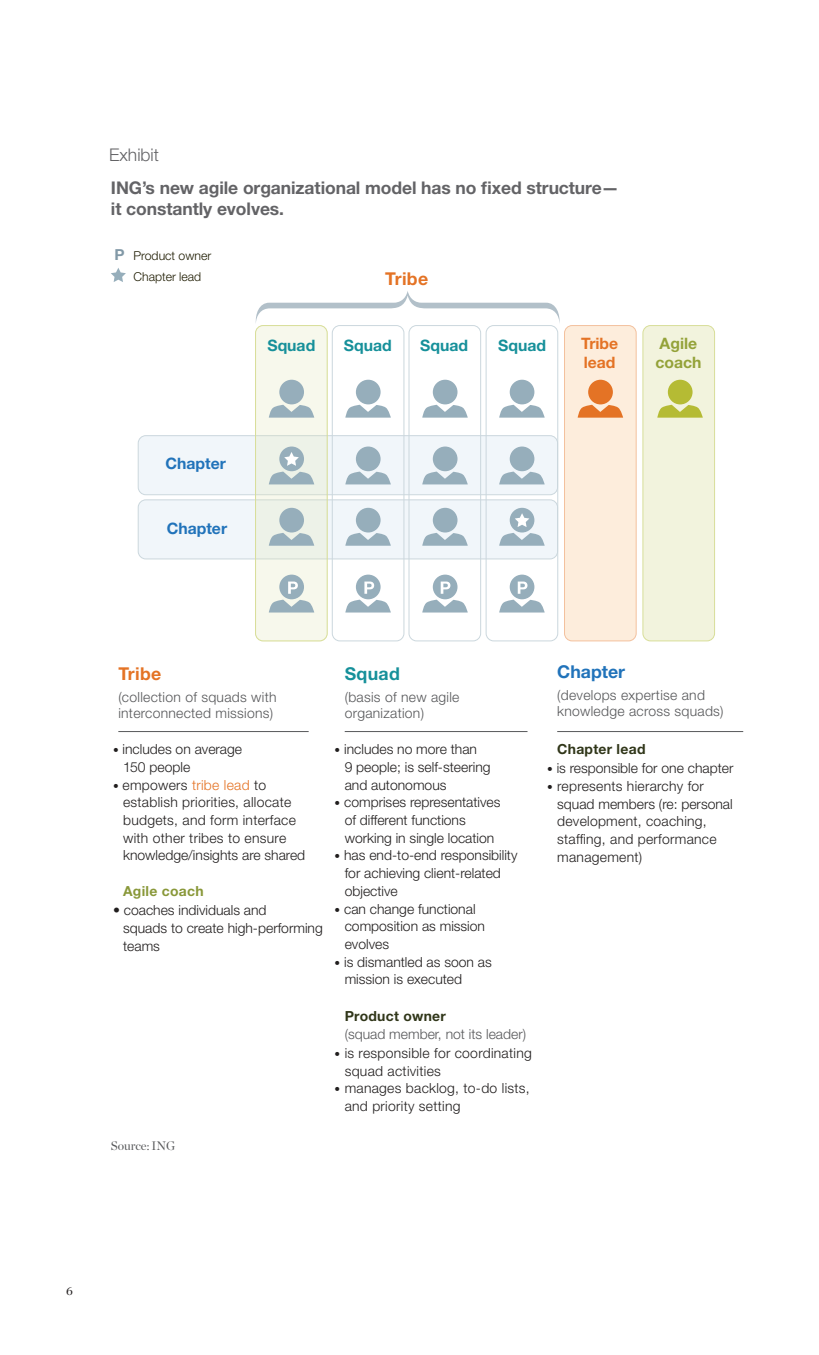
<style>
.page{position:relative;width:819px;height:1355px;background:#fff}
.page>*{position:absolute;margin:0;border:0;box-sizing:border-box;transform-origin:0 0}
.t1{font:700 17.68px "Helvetica Neue LT Std";letter-spacing:.02em;color:#e47325}
.t2{font:700 17.68px "Helvetica Neue LT Std";color:#2173ba}
.t3{font:700 17.68px "Helvetica Neue LT Std";letter-spacing:.02em;color:#16909a}
.t4{font:700 17.5px/21px "Helvetica Neue LT Std";letter-spacing:-.005em;color:#636366}
.t5{font:300 17.5px "Helvetica Neue LT Std";color:#636366}
.t6{font:700 15.75px "Helvetica Neue LT Std";color:#16909a}
.t7{font:700 15.75px "Helvetica Neue LT Std";color:#2173ba}
.t8{font:700 15.75px/18.9px "Helvetica Neue LT Std";color:#94a239}
.t9{font:700 15.75px/18.9px "Helvetica Neue LT Std";color:#e47325}
.t10{font:300 13.83px/17.7px "Helvetica Neue LT Std";color:#211e1e}
.t11{font:300 13.83px/17.7px "Helvetica Neue LT Std";letter-spacing:.02em;color:#211e1e}
.t12{font:300 13.83px/16.4px "Helvetica Neue LT Std";letter-spacing:.02em;color:#57585a}
.t13{font:300 13.83px/17.5px "Helvetica Neue LT Std";color:#57585a}
.t14{font:700 13.83px "Helvetica Neue LT Std";letter-spacing:.02em;color:#303619}
.t15{font:700 13.83px "Helvetica Neue LT Std";letter-spacing:.02em;color:#899839}
.t16{font:300 12.25px/20.7px "Helvetica Neue LT Std";color:#1e1b01}
.t17{font:12.25px "Chronicle Display";color:#57585a}
.t18{font:12.25px "Chronicle Deck";color:#231f20}
.s1{font-weight:700;font-size:15.22px;color:#8299a7}
.s2{font-size:11.38px}
.s3{color:#e47325}
.s4{font-weight:700;color:#303619}
</style>
<div class="page">
<div style="left:565px;top:325px;width:71px;height:316px;background:#fdeddc;border-radius:8px"></div>
<div style="left:564px;top:325px;width:73px;height:316px;border:1px solid #e47325;border-radius:8px"></div>
<div style="left:643px;top:325px;width:72px;height:316px;background:#f2f3dd;border-radius:8px"></div>
<svg style="left:111px;top:268px;width:15px;height:14px"></svg>
<div style="left:138px;top:436px;width:420px;height:59px;background:#f1f6fa;border-radius:8px"></div>
<div style="left:138px;top:435px;width:420px;height:60px;border:1px solid #cbd7dd;border-radius:8px"></div>
<div style="left:138px;top:500px;width:420px;height:59px;background:#f1f6fa;border-radius:8px"></div>
<div style="left:138px;top:499px;width:420px;height:60px;border:1px solid #cbd7dd;border-radius:8px"></div>
<div style="left:256px;top:325px;width:71px;height:316px;background:#f7f8ec;border-radius:8px"></div>
<div style="left:642px;top:325px;width:73px;height:316px;border:1px solid #d8de99;border-radius:8px"></div>
<div style="left:255px;top:325px;width:73px;height:316px;border:1px solid #d8de99;border-radius:8px"></div>
<div style="left:332px;top:325px;width:72px;height:316px;border:1px solid #cbd7dd;border-radius:8px"></div>
<div style="left:409px;top:325px;width:72px;height:316px;border:1px solid #cbd7dd;border-radius:8px"></div>
<div style="left:486px;top:325px;width:72px;height:316px;border:1px solid #cbd7dd;border-radius:8px"></div>
<div style="left:356px;top:380px;width:25px;height:24px;background:#96aebb;border-radius:50%"></div>
<svg style="left:345px;top:405px;width:46px;height:12px"></svg>
<div style="left:279px;top:380px;width:25px;height:24px;background:#96aebb;border-radius:50%"></div>
<svg style="left:269px;top:405px;width:45px;height:12px"></svg>
<div style="left:668px;top:380px;width:25px;height:24px;background:#b5bb34;border-radius:50%"></div>
<svg style="left:657px;top:405px;width:46px;height:12px"></svg>
<div style="left:588px;top:380px;width:25px;height:24px;background:#e47325;border-radius:50%"></div>
<svg style="left:578px;top:405px;width:45px;height:12px"></svg>
<div style="left:433px;top:380px;width:25px;height:24px;background:#96aebb;border-radius:50%"></div>
<svg style="left:422px;top:405px;width:46px;height:12px"></svg>
<div style="left:510px;top:380px;width:24px;height:24px;background:#96aebb;border-radius:50%"></div>
<svg style="left:499px;top:405px;width:46px;height:12px"></svg>
<div style="left:356px;top:446px;width:25px;height:25px;background:#96aebb;border-radius:50%"></div>
<svg style="left:345px;top:471px;width:46px;height:13px"></svg>
<div style="left:279px;top:446px;width:25px;height:25px;background:#96aebb;border-radius:50%"></div>
<div style="left:433px;top:446px;width:25px;height:25px;background:#96aebb;border-radius:50%"></div>
<svg style="left:422px;top:471px;width:46px;height:13px"></svg>
<div style="left:510px;top:446px;width:24px;height:25px;background:#96aebb;border-radius:50%"></div>
<svg style="left:499px;top:471px;width:46px;height:13px"></svg>
<div style="left:356px;top:508px;width:25px;height:24px;background:#96aebb;border-radius:50%"></div>
<svg style="left:345px;top:533px;width:46px;height:13px"></svg>
<div style="left:279px;top:508px;width:25px;height:24px;background:#96aebb;border-radius:50%"></div>
<svg style="left:269px;top:533px;width:45px;height:13px"></svg>
<div style="left:433px;top:508px;width:25px;height:24px;background:#96aebb;border-radius:50%"></div>
<svg style="left:422px;top:533px;width:46px;height:13px"></svg>
<div style="left:510px;top:508px;width:24px;height:24px;background:#96aebb;border-radius:50%"></div>
<svg style="left:499px;top:533px;width:46px;height:13px"></svg>
<div style="left:356px;top:574px;width:25px;height:25px;background:#96aebb;border-radius:50%"></div>
<div style="left:279px;top:574px;width:25px;height:25px;background:#96aebb;border-radius:50%"></div>
<div style="left:433px;top:574px;width:25px;height:25px;background:#96aebb;border-radius:50%"></div>
<div style="left:510px;top:574px;width:24px;height:25px;background:#96aebb;border-radius:50%"></div>
<svg style="left:269px;top:581px;width:45px;height:31px"></svg>
<svg style="left:345px;top:581px;width:46px;height:31px"></svg>
<svg style="left:422px;top:581px;width:46px;height:31px"></svg>
<svg style="left:499px;top:581px;width:46px;height:31px"></svg>
<svg style="left:515px;top:513px;width:14px;height:14px"></svg>
<svg style="left:269px;top:452px;width:45px;height:32px"></svg>
<svg style="left:255px;top:291px;width:305px;height:32px"></svg>
<hr style="left:118px;top:731px;width:191px;height:1px;background:#57585a">
<hr style="left:345px;top:731px;width:183px;height:1px;background:#57585a">
<hr style="left:557px;top:731px;width:186px;height:1px;background:#57585a">
<p class="t5" style="left:109px;top:144px;width:51px">Exhibit</p>
<p class="t4" style="left:111px;top:176px;width:510px">ING’s new agile organizational model has no fixed structure— it constantly evolves.</p>
<p class="t16" style="left:133px;top:245px;width:79px;text-indent:-19px"><span class="s1">P</span> Product owner<br>Chapter lead</p>
<p class="t7" style="left:166px;top:454px;width:62px">Chapter</p>
<p class="t7" style="left:167px;top:518px;width:62px">Chapter</p>
<p class="t6" style="left:267px;top:335px;width:49px">Squad</p>
<p class="t1" style="left:385px;top:267px;width:45px">Tribe</p>
<p class="t6" style="left:344px;top:335px;width:49px">Squad</p>
<p class="t6" style="left:420px;top:335px;width:49px">Squad</p>
<p class="t6" style="left:498px;top:335px;width:49px">Squad</p>
<p class="t9" style="left:581px;top:334px;width:39px">Tribe lead</p>
<p class="t8" style="left:655px;top:334px;width:48px">Agile coach</p>
<p class="t1" style="left:118px;top:663px;width:45px">Tribe</p>
<p class="t12" style="left:118px;top:688px;width:160px">(collection of squads with interconnected missions)</p>
<p class="t10" style="left:123px;top:740px;width:121px;text-indent:-10px"><span class="s2">•</span> includes on average<br>150 people</p>
<p class="t11" style="left:123px;top:775px;width:184px;text-indent:-10px"><span class="s2">•</span> empowers <span class="s3">tribe lead</span> to establish priorities, allocate budgets, and form interface with other tribes to ensure knowledge/insights are shared</p>
<p class="t15" style="left:123px;top:882px;width:82px">Agile coach</p>
<p class="t10" style="left:123px;top:901px;width:201px;text-indent:-10px">• coaches individuals and<br>squads to create high-performing teams</p>
<p class="t17" style="left:111px;top:1136px;width:66px">Source: ING</p>
<p class="t3" style="left:345px;top:663px;width:57px">Squad</p>
<p class="t12" style="left:345px;top:688px;width:116px">(basis of new agile organization)</p>
<p class="t10" style="left:345px;top:740px;width:147px;text-indent:-10px"><span class="s2">•</span> includes no more than<br>9 people; is self-steering and autonomous</p>
<p class="t10" style="left:345px;top:793px;width:157px;text-indent:-10px"><span class="s2">•</span> comprises representatives of different functions working in single location</p>
<p class="t10" style="left:345px;top:846px;width:174px;text-indent:-10px"><span class="s2">•</span> has end-to-end responsibility for achieving client-related objective</p>
<p class="t10" style="left:345px;top:899px;width:142px;text-indent:-10px"><span class="s2">•</span> can change functional composition as mission evolves</p>
<p class="t10" style="left:345px;top:952px;width:149px;text-indent:-10px"><span class="s2">•</span> is dismantled as soon as mission is executed</p>
<p class="t13" style="left:345px;top:1007px;width:183px"><span class="s4">Product owner<br></span>(squad member, not its leader)</p>
<p class="t11" style="left:345px;top:1043px;width:189px;text-indent:-10px"><span class="s2">•</span> is responsible for coordinating squad activities</p>
<p class="t11" style="left:345px;top:1079px;width:186px;text-indent:-10px"><span class="s2">•</span> manages backlog, to-do lists, and priority setting</p>
<p class="t2" style="left:557px;top:661px;width:69px">Chapter</p>
<p class="t12" style="left:557px;top:686px;width:168px">(develops expertise and knowledge across squads)</p>
<p class="t14" style="left:557px;top:740px;width:90px">Chapter lead</p>
<p class="t10" style="left:547px;top:759px;width:188px"><span class="s2">•</span> is responsible for one chapter</p>
<p class="t11" style="left:557px;top:777px;width:177px;text-indent:-10px"><span class="s2">•</span> represents hierarchy for squad members (re: personal development, coaching, staffing, and performance management)</p>
<p class="t18" style="left:66px;top:1281px;width:8px">6</p>
</div>
